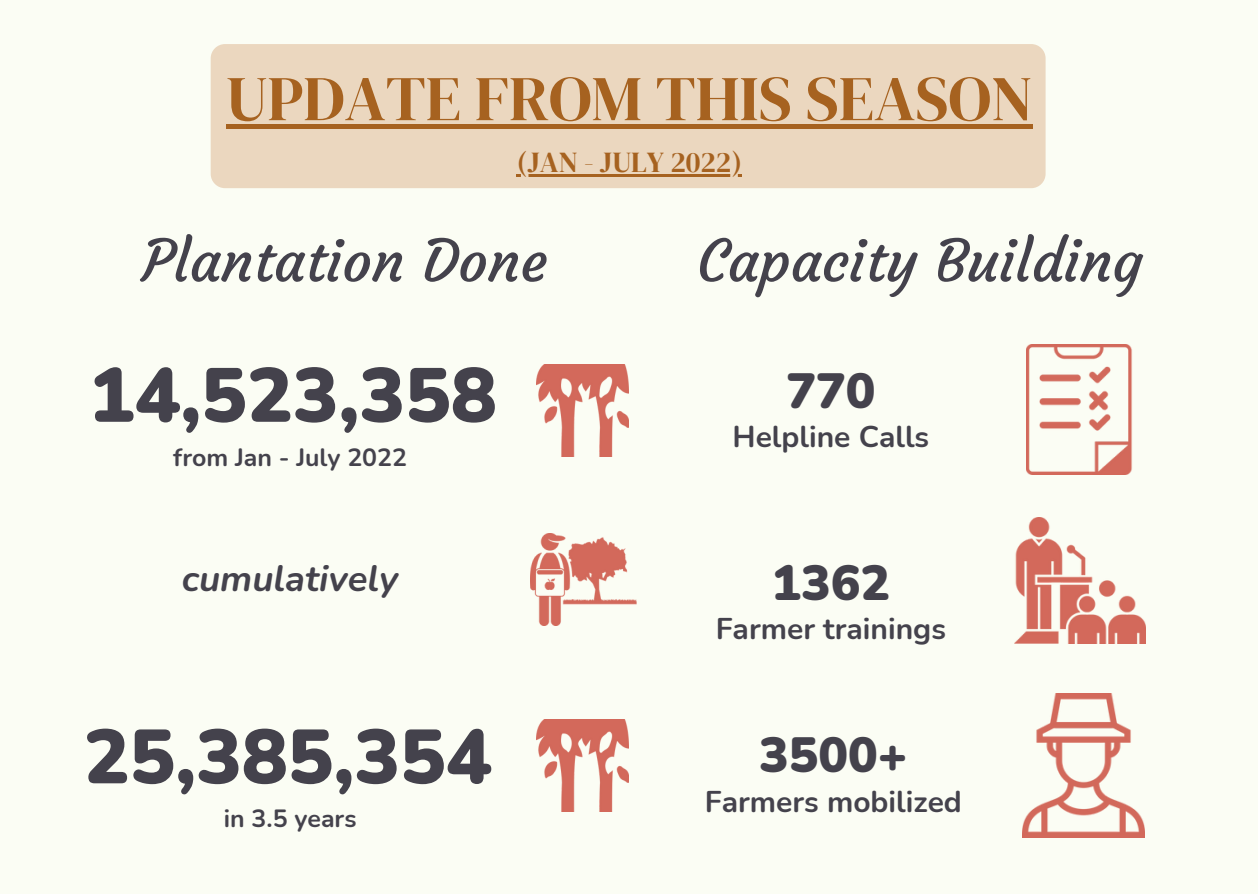
<style>
.page{position:relative;width:1258px;height:894px;background:#fff}
.page>*{position:absolute;margin:0;border:0;box-sizing:border-box;transform-origin:0 0}
.t1{font:900 76.2px "Nunito";color:#44424c}
.t2{font:63.6px "DM Serif Display";color:#a66220}
.t3{font:57.6px "Courgette";color:#44424c}
.t4{font:900 49.5px "Nunito";color:#44424c}
.t5{font:italic 700 36.6px "Nunito";color:#44424c}
.t6{font:700 30px "Nunito";color:#44424c}
.t7{font:29.1px "DM Serif Display";color:#a66220}
.t8{font:700 24.9px "Nunito";color:#44424c}
</style>
<div class="page">
<div style="left:0;top:0;width:1258px;height:893px;background:#fbfdf4"></div>
<img style="left:530px;top:533px;width:106px;height:92px">
<img style="left:537px;top:364px;width:92px;height:92px">
<img style="left:537px;top:719px;width:92px;height:92px">
<img style="left:1026px;top:344px;width:106px;height:131px">
<img style="left:1014px;top:517px;width:131px;height:126px">
<img style="left:1023px;top:693px;width:121px;height:144px">
<div style="left:211px;top:44px;width:834px;height:144px;background:#ebd7bf;border-radius:14px"></div>
<hr style="left:226px;top:125px;width:806px;height:4px;background:#a66220">
<hr style="left:517px;top:174px;width:225px;height:2px;background:#a66220">
<h2 class="t2" style="left:226px;top:54px;width:808px">UPDATE FROM THIS SEASON</h2>
<p class="t7" style="left:517px;top:142px;width:227px">(JAN - JULY 2022)</p>
<h3 class="t3" style="left:142px;top:225px;width:407px">Plantation Done</h3>
<h1 class="t1" style="left:89px;top:344px;width:409px">14,523,358</h1>
<p class="t8" style="left:173px;top:440px;width:235px">from Jan - July 2022</p>
<p class="t5" style="left:182px;top:554px;width:218px">cumulatively</p>
<h3 class="t3" style="left:697px;top:225px;width:447px">Capacity Building</h3>
<h3 class="t4" style="left:786px;top:358px;width:90px">770</h3>
<p class="t6" style="left:732px;top:417px;width:198px">Helpline Calls</p>
<h3 class="t4" style="left:771px;top:549px;width:120px">1362</h3>
<p class="t6" style="left:716px;top:608px;width:232px">Farmer trainings</p>
<h1 class="t1" style="left:84px;top:706px;width:409px">25,385,354</h1>
<h3 class="t4" style="left:759px;top:722px;width:150px">3500+</h3>
<p class="t6" style="left:705px;top:781px;width:258px">Farmers mobilized</p>
<p class="t8" style="left:224px;top:802px;width:134px">in 3.5 years</p>
</div>
